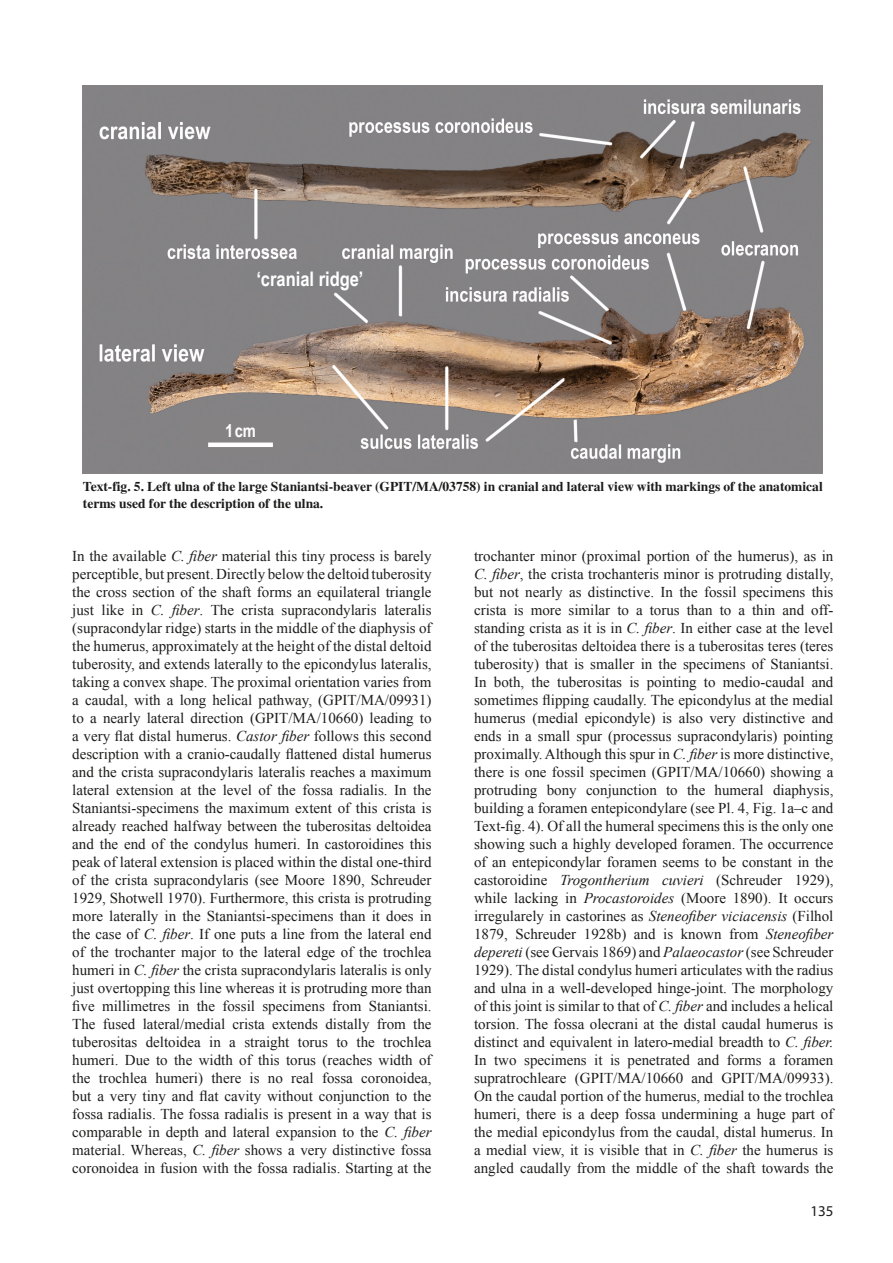
<style>
.page{position:relative;width:893px;height:1263px;background:#fff}
.page>*{position:absolute;margin:0;border:0;box-sizing:border-box;transform-origin:0 0}
.t1{font:700 20.1px "Arial Narrow";color:#fff}
.t2{font:700 18px "Arial Narrow";color:#fff}
.t3{font:15px/18px "Times New Roman";color:#1c1c1b;text-align:justify}
.t4{font:15px "Myriad Pro";color:#1c1c1b}
.t5{font:700 13.5px/16.5px "Toronto";color:#1c1c1b}
.s1{font-style:italic}
</style>
<div class="page">
<img style="left:83px;top:85px;width:740px;height:388px">
<div style="left:208px;top:442px;width:65px;height:5px;background:#fff"></div>
<h1 class="t1" style="left:256px;top:264px;width:109px">‘cranial ridge’</h1>
<p class="t2" style="left:225px;top:417px;width:33px">1 cm</p>
<p class="t5" style="left:83px;top:478px;width:741px">Text-fig. 5. Left ulna of the large Staniantsi-beaver (GPIT/MA/03758) in cranial and lateral view with markings of the anatomical terms used for the description of the ulna.</p>
<p class="t3" style="left:72px;top:546px;width:361px">In the available <span class="s1">C. fiber</span> material this tiny process is barely perceptible, but present. Directly below the deltoid tuberosity the cross section of the shaft forms an equilateral triangle just like in <span class="s1">C. fiber</span>. The crista supracondylaris lateralis (supracondylar ridge) starts in the middle of the diaphysis of the humerus, approximately at the height of the distal deltoid tuberosity, and extends laterally to the epicondylus lateralis, taking a convex shape. The proximal orientation varies from a caudal, with a long helical pathway, (GPIT/MA/09931) to a nearly lateral direction (GPIT/MA/10660) leading to a very flat distal humerus. <span class="s1">Castor fiber</span> follows this second description with a cranio-caudally flattened distal humerus and the crista supracondylaris lateralis reaches a maximum lateral extension at the level of the fossa radialis. In the Staniantsi-specimens the maximum extent of this crista is already reached halfway between the tuberositas deltoidea and the end of the condylus humeri. In castoroidines this peak of lateral extension is placed within the distal one-third of the crista supracondylaris (see Moore 1890, Schreuder 1929, Shotwell 1970). Furthermore, this crista is protruding more laterally in the Staniantsi-specimens than it does in the case of <span class="s1">C. fiber</span>. If one puts a line from the lateral end of the trochanter major to the lateral edge of the trochlea humeri in <span class="s1">C. fiber</span> the crista supracondylaris lateralis is only just overtopping this line whereas it is protruding more than five millimetres in the fossil specimens from Staniantsi.<br>The fused lateral/medial crista extends distally from the tuberositas deltoidea in a straight torus to the trochlea humeri. Due to the width of this torus (reaches width of the trochlea humeri) there is no real fossa coronoidea, but a very tiny and flat cavity without conjunction to the fossa radialis. The fossa radialis is present in a way that is comparable in depth and lateral expansion to the <span class="s1">C. fiber </span>material. Whereas, <span class="s1">C. fiber</span> shows a very distinctive fossa coronoidea in fusion with the fossa radialis. Starting at the</p>
<p class="t3" style="left:474px;top:546px;width:361px">trochanter minor (proximal portion of the humerus), as in <span class="s1">C. fiber</span>, the crista trochanteris minor is protruding distally, but not nearly as distinctive. In the fossil specimens this crista is more similar to a torus than to a thin and off&shy;standing crista as it is in <span class="s1">C. fiber</span>. In either case at the level of the tuberositas deltoidea there is a tuberositas teres (teres tuberosity) that is smaller in the specimens of Staniantsi.<br>In both, the tuberositas is pointing to medio-caudal and sometimes flipping caudally. The epicondylus at the medial humerus (medial epicondyle) is also very distinctive and ends in a small spur (processus supracondylaris) pointing proximally. Although this spur in <span class="s1">C. fiber</span> is more distinctive, there is one fossil specimen (GPIT/MA/10660) showing a protruding bony conjunction to the humeral diaphysis, building a foramen entepicondylare (see Pl. 4, Fig. 1a–c and Text-fig. 4). Of all the humeral specimens this is the only one showing such a highly developed foramen. The occurrence of an entepicondylar foramen seems to be constant in the castoroidine <span class="s1">Trogontherium cuvieri</span> (Schreuder 1929), while lacking in <span class="s1">Procastoroides</span> (Moore 1890). It occurs irregularely in castorines as <span class="s1">Steneofiber viciacensis</span> (Filhol 1879, Schreuder 1928b) and is known from <span class="s1">Steneofiber depereti</span> (see Gervais 1869) and <span class="s1">Palaeocastor</span> (see Schreuder 1929). The distal condylus humeri articulates with the radius and ulna in a well-developed hinge-joint. The morphology of this joint is similar to that of <span class="s1">C. fiber</span> and includes a helical torsion. The fossa olecrani at the distal caudal humerus is distinct and equivalent in latero-medial breadth to <span class="s1">C. fiber.<br></span>In two specimens it is penetrated and forms a foramen supratrochleare (GPIT/MA/10660 and GPIT/MA/09933).<br>On the caudal portion of the humerus, medial to the trochlea humeri, there is a deep fossa undermining a huge part of the medial epicondylus from the caudal, distal humerus. In a medial view, it is visible that in <span class="s1">C. fiber</span> the humerus is angled caudally from the middle of the shaft towards the</p>
<p class="t4" style="left:810px;top:1202px;width:25px">135</p>
</div>
